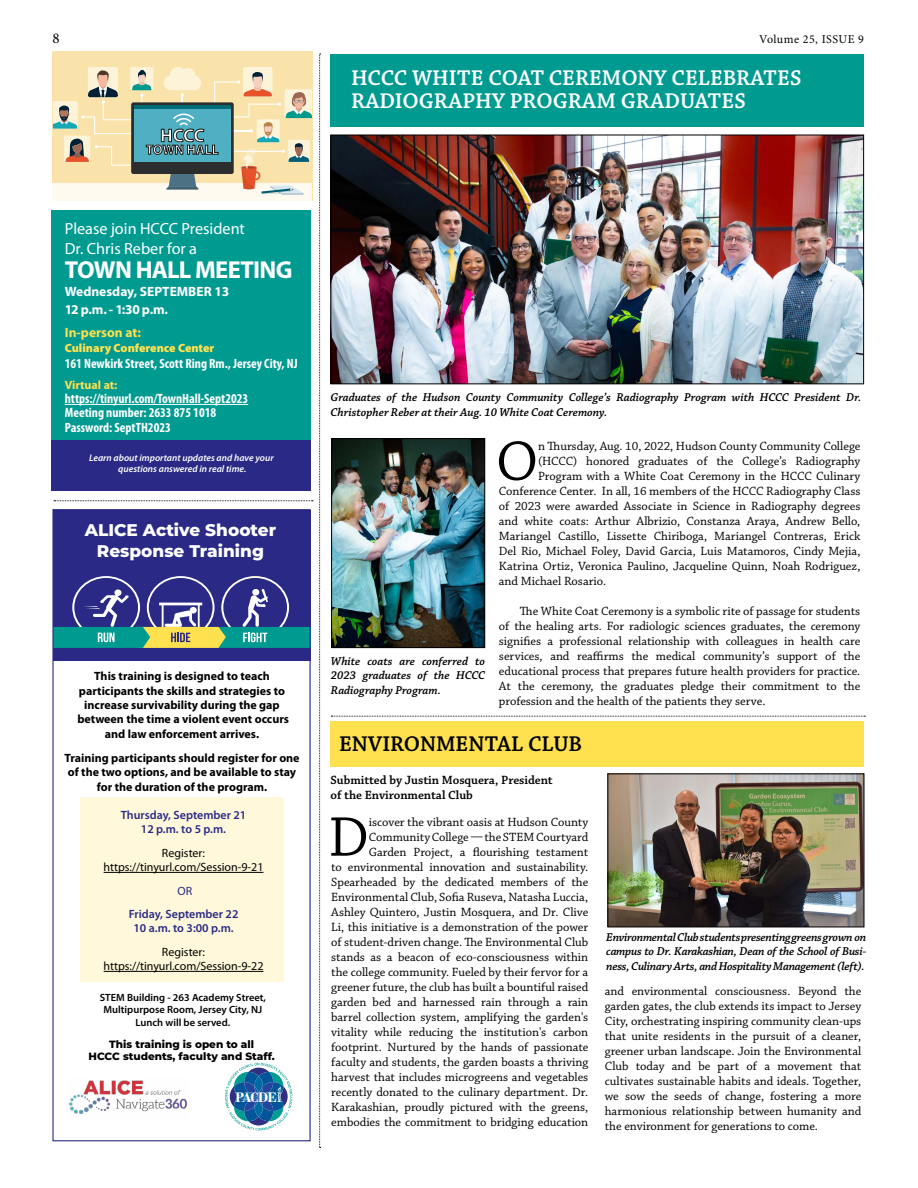
<style>
.page{position:relative;width:918px;height:1188px;background:#fff}
.page>*{position:absolute;margin:0;border:0;box-sizing:border-box;transform-origin:0 0}
.t1{font:58.8px "Chaparral Pro";color:#000}
.t2{font:700 24.6px "Myriad Pro";letter-spacing:-.03em;color:#fff}
.t3{font:600 22.5px/22.5px "Chaparral Pro";color:#fff}
.t4{font:600 22.5px "Chaparral Pro";letter-spacing:-.005em;color:#000}
.t5{font:700 18.3px "Myriad Pro";color:#fff}
.t6{font:800 16.95px/20.2px "Montserrat";color:#fff;text-align:center}
.t7{font:16.2px/19.5px "Myriad Pro";color:#fff}
.t8{font:15px "Minion Pro";color:#000}
.t9{font:700 14.55px "Bodoni";letter-spacing:-.075em;color:#fff}
.t10{font:700 condensed 13.5px/14.4px "Myriad Pro";color:#fff}
.t11{font:700 13.5px/18px "Myriad Pro";color:#fff}
.t12{font:700 13.5px "Myriad Pro";color:#ffe14f}
.t13{font:12.6px/15px "Chaparral Pro";letter-spacing:-.005em;color:#000;text-align:justify}
.t14{font:600 12.6px/15px "Chaparral Pro";letter-spacing:-.005em;color:#000}
.t15{font:italic 600 12px/14.4px "Chaparral Pro";letter-spacing:-.005em;color:#000;text-align:justify}
.t16{font:700 12px/14.4px "Myriad Pro";color:#000;text-align:center}
.t17{font:12px/14.4px "Myriad Pro";letter-spacing:-.005em;color:#000;text-align:center}
.t18{font:600 12px/14.4px "Myriad Pro";color:#2a2a86;text-align:center}
.t19{font:900 12px "Myriad Pro";color:#ffe14f}
.t20{font:12px "Minion Pro";letter-spacing:.04em;color:#000}
.t21{font:700 12px "Myriad Pro";color:#ffe14f}
.t22{font:12px "Myriad Pro";color:#2a2a86}
.t23{font:600 10.5px/12.6px "Myriad Pro";color:#000;text-align:center}
.t24{font:800 10.5px/12.6px "Montserrat";color:#000;text-align:center}
.t25{font:italic 600 9.6px/11.6px "Myriad Pro";color:#fff;text-align:center}
</style>
<div class="page">
<div style="left:330px;top:54px;width:534px;height:73px;background:#009b90"></div>
<img style="left:332px;top:137px;width:530px;height:245px">
<div style="left:330px;top:135px;width:534px;height:249px;border:1px solid #000"></div>
<img style="left:333px;top:440px;width:150px;height:206px">
<div style="left:331px;top:438px;width:154px;height:210px;border:1px solid #000"></div>
<div style="left:81px;top:797px;width:203px;height:185px;background:#fff8da"></div>
<img style="left:69px;top:1080px;width:118px;height:35px">
<div style="left:53px;top:510px;width:257px;height:151px;background:#2a2a86"></div>
<svg style="left:54px;top:576px;width:255px;height:72px"></svg>
<hr style="left:104px;top:872px;width:159px;height:1px;background:#000">
<hr style="left:104px;top:971px;width:159px;height:1px;background:#000">
<svg style="left:225px;top:1063px;width:67px;height:68px"></svg>
<div style="left:52px;top:509px;width:259px;height:632px;border:1px solid #2a2a86"></div>
<div style="left:52px;top:210px;width:259px;height:267px;background:#009b90"></div>
<div style="left:52px;top:441px;width:259px;height:50px;background:#2a2a86"></div>
<div style="left:53px;top:51px;width:259px;height:150px;background:#f9e3aa"></div>
<div style="left:53px;top:183px;width:259px;height:18px;background:#fefaf0"></div>
<svg style="left:53px;top:67px;width:259px;height:128px"></svg>
<hr style="left:65px;top:404px;width:183px;height:1px;background:#fff">
<svg style="left:54px;top:500px;width:259px;height:1px"></svg>
<img style="left:610px;top:775px;width:252px;height:150px">
<div style="left:608px;top:773px;width:256px;height:154px;border:1px solid #000"></div>
<div style="left:330px;top:721px;width:534px;height:45px;background:#ffe14f"></div>
<svg style="left:319px;top:54px;width:2px;height:1094px"></svg>
<svg style="left:331px;top:716px;width:534px;height:1px"></svg>
<p class="t8" style="left:53px;top:28px;width:9px">8</p>
<p class="t20" style="left:759px;top:31px;width:106px">Volume 25, ISSUE 9</p>
<h3 class="t3" style="left:351px;top:68px;width:452px">HCCC WHITE COAT CEREMONY CELEBRATES<br>RADIOGRAPHY PROGRAM GRADUATES</h3>
<h3 class="t5" style="left:160px;top:124px;width:46px">HCCC</h3>
<p class="t11" style="left:146px;top:140px;width:74px">TOWN HALL</p>
<p class="t7" style="left:65px;top:219px;width:182px">Please join HCCC President<br>Dr. Chris Reber for a</p>
<h2 class="t2" style="left:65px;top:253px;width:229px">TOWN HALL MEETING</h2>
<p class="t11" style="left:65px;top:282px;width:166px">Wednesday, SEPTEMBER 13<br>12 p.m. - 1:30 p.m.</p>
<p class="t12" style="left:65px;top:324px;width:78px">In-person at:</p>
<p class="t19" style="left:65px;top:340px;width:151px">Culinary Conference Center</p>
<p class="t10" style="left:65px;top:356px;width:235px">161 Newkirk Street, Scott Ring Rm., Jersey City, NJ</p>
<p class="t21" style="left:65px;top:377px;width:54px">Virtual at:</p>
<p class="t10" style="left:65px;top:391px;width:185px">https://tinyurl.com/TownHall-Sept2023<br>Meeting number: 2633 875 1018<br>Password: SeptTH2023</p>
<p class="t25" style="left:89px;top:452px;width:186px">Learn about important updates and have your questions answered in real time.</p>
<h3 class="t6" style="left:85px;top:519px;width:193px">ALICE Active Shooter<br>Response Training</h3>
<p class="t16" style="left:77px;top:669px;width:213px">This training is designed to teach participants the skills and strategies to increase survivability during the gap between the time a violent event occurs and law enforcement arrives.</p>
<p class="t16" style="left:64px;top:750px;width:237px">Training participants should register for one of the two options, and be available to stay for the duration of the program.</p>
<p class="t18" style="left:121px;top:807px;width:127px">Thursday, September 21<br>12 p.m. to 5 p.m.</p>
<p class="t17" style="left:104px;top:845px;width:161px">Register: https://tinyurl.com/Session-9-21</p>
<p class="t22" style="left:177px;top:883px;width:16px">OR</p>
<p class="t18" style="left:129px;top:906px;width:111px">Friday, September 22<br>10 a.m. to 3:00 p.m.</p>
<p class="t17" style="left:104px;top:944px;width:161px">Register: https://tinyurl.com/Session-9-22</p>
<p class="t23" style="left:100px;top:991px;width:168px">STEM Building - 263 Academy Street,<br>Multipurpose Room, Jersey City, NJ<br>Lunch will be served.</p>
<p class="t24" style="left:89px;top:1037px;width:188px">This training is open to all<br>HCCC students, faculty and Staff.</p>
<p class="t9" style="left:235px;top:1089px;width:43px">PACDE</p>
<p class="t15" style="left:330px;top:391px;width:532px">Graduates of the Hudson County Community College’s Radiography Program with HCCC President Dr.<br>Christopher Reber at their Aug. 10 White Coat Ceremony.</p>
<p class="t15" style="left:331px;top:654px;width:156px">White coats are conferred to 2023 graduates of the HCCC Radiography Program.</p>
<h1 class="t1" style="left:496px;top:429px;width:44px">O</h1>
<p class="t13" style="left:538px;top:439px;width:324px">n Thursday, Aug. 10, 2022, Hudson County Community College</p>
<p class="t13" style="left:538px;top:454px;width:324px">(HCCC) honored graduates of the College’s Radiography</p>
<p class="t13" style="left:538px;top:469px;width:324px">Program with a White Coat Ceremony in the HCCC Culinary</p>
<p class="t13" style="left:499px;top:484px;width:363px">Conference Center. In all, 16 members of the HCCC Radiography Class</p>
<p class="t13" style="left:499px;top:499px;width:363px">of 2023 were awarded Associate in Science in Radiography degrees</p>
<p class="t13" style="left:499px;top:514px;width:363px">and white coats: Arthur Albrizio, Constanza Araya, Andrew Bello,</p>
<p class="t13" style="left:499px;top:529px;width:363px">Mariangel Castillo, Lissette Chiriboga, Mariangel Contreras, Erick</p>
<p class="t13" style="left:499px;top:544px;width:363px">Del Rio, Michael Foley, David Garcia, Luis Matamoros, Cindy Mejia,</p>
<p class="t13" style="left:499px;top:559px;width:363px">Katrina Ortiz, Veronica Paulino, Jacqueline Quinn, Noah Rodriguez,</p>
<p class="t13" style="left:499px;top:574px;width:109px">and Michael Rosario.</p>
<p class="t13" style="left:499px;top:604px;width:363px;text-indent:21px">The White Coat Ceremony is a symbolic rite of passage for students of the healing arts. For radiologic sciences graduates, the ceremony signifies a professional relationship with colleagues in health care services, and reaffirms the medical community’s support of the educational process that prepares future health providers for practice.<br>At the ceremony, the graduates pledge their commitment to the profession and the health of the patients they serve.</p>
<h3 class="t4" style="left:339px;top:731px;width:244px">ENVIRONMENTAL CLUB</h3>
<p class="t14" style="left:330px;top:773px;width:224px">Submitted by Justin Mosquera, President of the Environmental Club</p>
<p class="t13" style="left:331px;top:815px;width:259px;text-align:right">iscover the vibrant oasis at Hudson County Community College — the STEM Courtyard Garden Project, a flourishing testament<br>to environmental innovation and sustainability.<br>Spearheaded by the dedicated members of the Environmental Club, Sofia Ruseva, Natasha Luccia, Ashley Quintero, Justin Mosquera, and Dr. Clive Li, this initiative is a demonstration of the power of student-driven change. The Environmental Club stands as a beacon of eco-consciousness within the college community. Fueled by their fervor for a greener future, the club has built a bountiful raised garden bed and harnessed rain through a rain barrel collection system, amplifying the garden's vitality while reducing the institution's carbon footprint. Nurtured by the hands of passionate faculty and students, the garden boasts a thriving harvest that includes microgreens and vegetables recently donated to the culinary department. Dr.<br>Karakashian, proudly pictured with the greens, embodies the commitment to bridging education</p>
<h1 class="t1" style="left:328px;top:805px;width:42px">D</h1>
<p class="t15" style="left:606px;top:930px;width:261px">Environmental Club students presenting greens grown on campus to Dr. Karakashian, Dean of the School of Busi&shy;ness, Culinary Arts, and Hospitality Management (left).</p>
<p class="t13" style="left:605px;top:984px;width:258px">and environmental consciousness. Beyond the garden gates, the club extends its impact to Jersey City, orchestrating inspiring community clean-ups that unite residents in the pursuit of a cleaner, greener urban landscape. Join the Environmental Club today and be part of a movement that cultivates sustainable habits and ideals. Together, we sow the seeds of change, fostering a more harmonious relationship between humanity and the environment for generations to come.</p>
</div>
